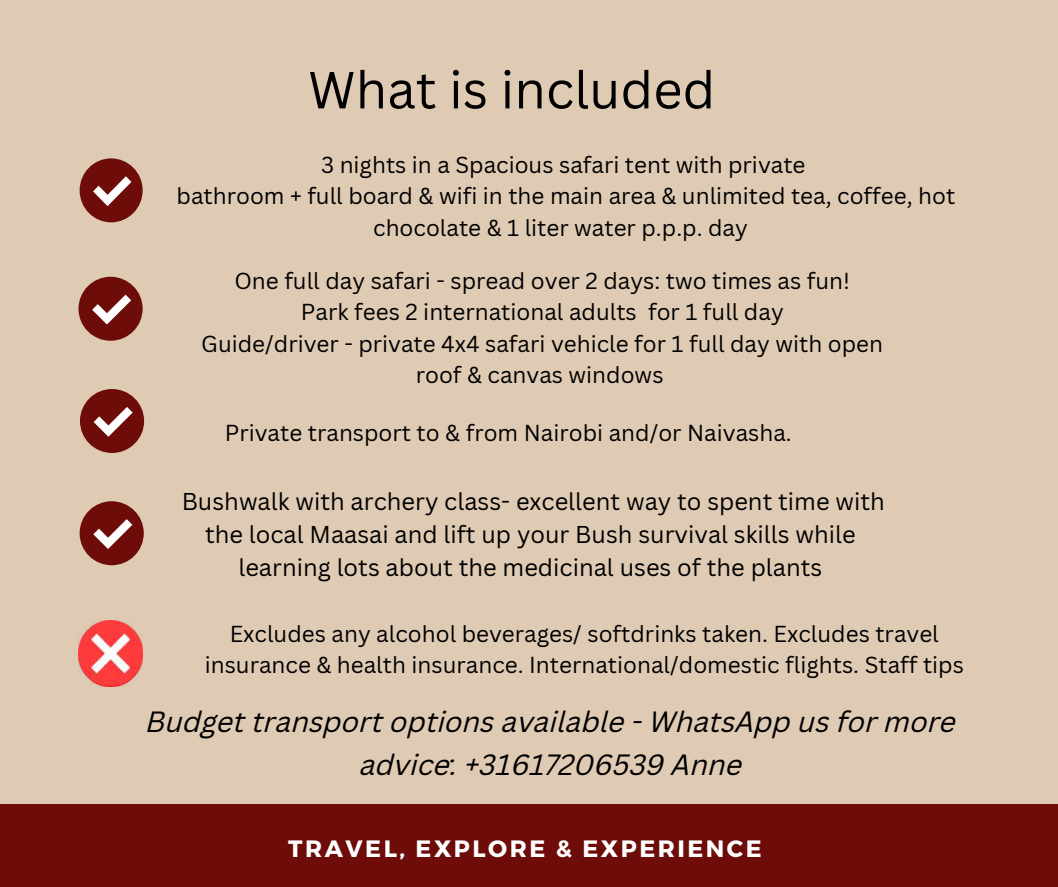
<style>
.page{position:relative;width:1058px;height:887px;background:#fff}
.page>*{position:absolute;margin:0;border:0;box-sizing:border-box;transform-origin:0 0}
.t1{font:51px "Canva Sans";color:#000}
.t2{font:italic 28.5px/42.8px "Canva Sans";color:#000;text-align:center}
.t3{font:23.7px/32.7px "Canva Sans";color:#000;text-align:center}
.t4{font:700 23.7px "Montserrat";letter-spacing:.105em;color:#fff}
.t5{font:22.5px/31.5px "Canva Sans";color:#000;text-align:center}
</style>
<div class="page">
<div style="left:0;top:0;width:1058px;height:886px;background:#dfcbb4"></div>
<div style="left:0;top:803px;width:1058px;height:83px;background:#6d0c09"></div>
<div style="left:80px;top:158px;width:63px;height:64px;background:#6d0c09;border-radius:50%"></div>
<svg style="left:93px;top:176px;width:38px;height:30px"></svg>
<div style="left:78px;top:277px;width:65px;height:64px;background:#6d0c09;border-radius:50%"></div>
<svg style="left:92px;top:294px;width:39px;height:30px"></svg>
<div style="left:80px;top:389px;width:64px;height:64px;background:#6d0c09;border-radius:50%"></div>
<svg style="left:94px;top:407px;width:39px;height:30px"></svg>
<div style="left:80px;top:501px;width:64px;height:64px;background:#6d0c09;border-radius:50%"></div>
<svg style="left:93px;top:519px;width:39px;height:30px"></svg>
<img style="left:78px;top:620px;width:65px;height:66px">
<h1 class="t1" style="left:308px;top:54px;width:409px">What is included</h1>
<p class="t5" style="left:177px;top:148px;width:780px">3 nights in a Spacious safari tent with private<br>bathroom + full board &amp; wifi in the main area &amp; unlimited tea, coffee, hot chocolate &amp; 1 liter water p.p.p. day</p>
<p class="t5" style="left:201px;top:264px;width:683px">One full day safari - spread over 2 days: two times as fun!<br>Park fees 2 international adults for 1 full day<br>Guide/driver - private 4x4 safari vehicle for 1 full day with open roof &amp; canvas windows</p>
<p class="t5" style="left:225px;top:416px;width:568px">Private transport to &amp; from Nairobi and/or Naivasha.</p>
<p class="t3" style="left:182px;top:484px;width:704px">Bushwalk with archery class- excellent way to spent time with the local Maasai and lift up your Bush survival skills while learning lots about the medicinal uses of the plants</p>
<p class="t5" style="left:205px;top:617px;width:760px">Excludes any alcohol beverages/ softdrinks taken. Excludes travel insurance &amp; health insurance. International/domestic flights. Staff tips</p>
<p class="t2" style="left:146px;top:703px;width:811px">Budget transport options available - WhatsApp us for more advice: +31617206539 Anne</p>
<p class="t4" style="left:288px;top:833px;width:475px">TRAVEL, EXPLORE &amp; EXPERIENCE</p>
</div>
